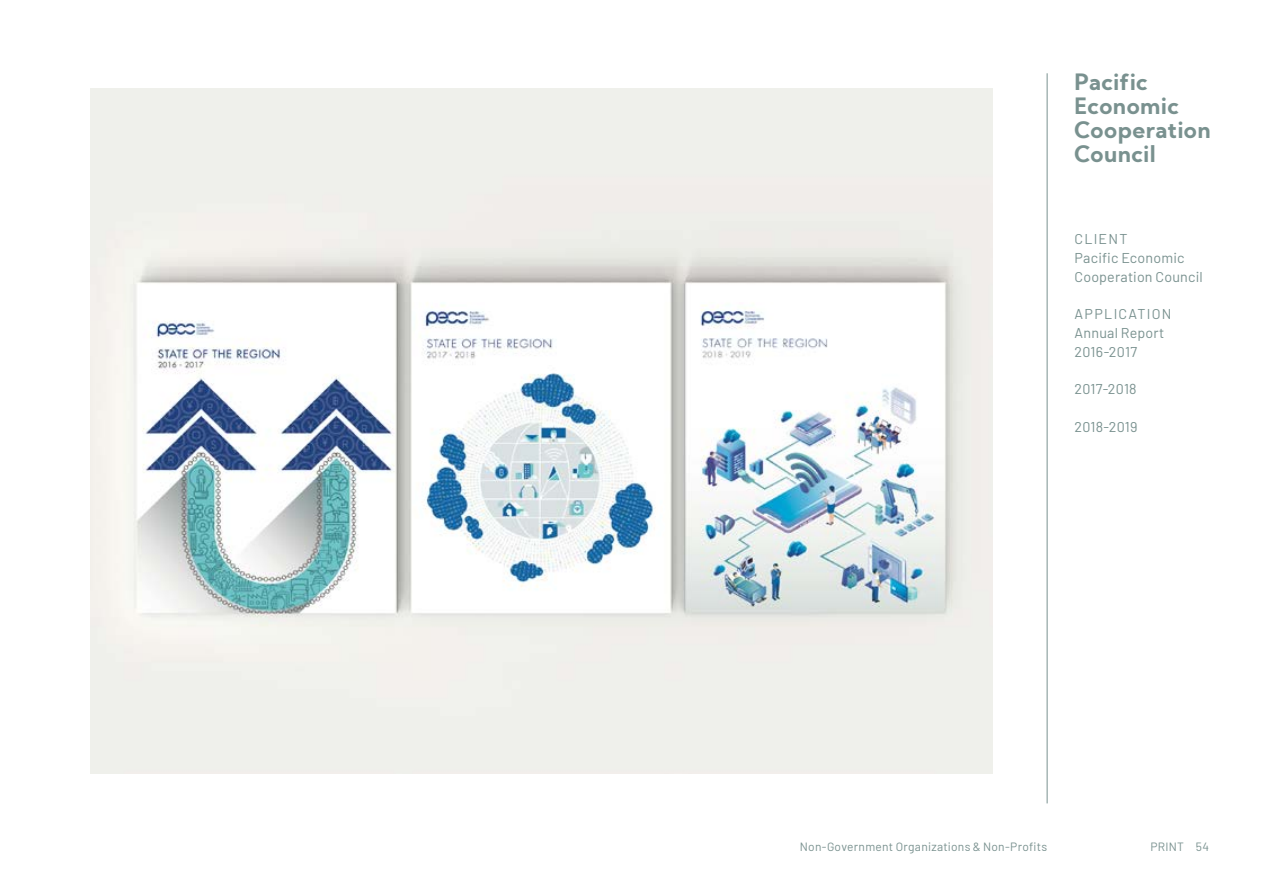
<style>
.page{position:relative;width:1263px;height:893px;background:#fff}
.page>*{position:absolute;margin:0;border:0;box-sizing:border-box;transform-origin:0 0}
.t1{font:700 22.5px/24px "Kumbh Sans";letter-spacing:.02em;color:#79918f}
.t2{font:14.25px/18.8px "Barlow";letter-spacing:.015em;color:#79918f}
.t3{font:12px "Barlow";letter-spacing:.02em;color:#79918f}
</style>
<div class="page">
<img style="left:90px;top:88px;width:902px;height:685px">
<hr style="left:1047px;top:73px;width:1px;height:730px;background:#79918f">
<h1 class="t1" style="left:1074px;top:70px;width:138px">Pacific<br>Economic<br>Cooperation<br>Council</h1>
<p class="t2" style="left:1074px;top:228px;width:130px">CLIENT<br>Pacific Economic<br>Cooperation Council</p>
<p class="t2" style="left:1074px;top:303px;width:98px">APPLICATION<br>Annual Report<br>2016-2017</p>
<p class="t2" style="left:1074px;top:378px;width:64px">2017-2018</p>
<p class="t2" style="left:1074px;top:416px;width:64px">2018-2019</p>
<p class="t3" style="left:800px;top:838px;width:249px">Non-Government Organizations &amp; Non-Profits</p>
<p class="t3" style="left:1150px;top:838px;width:60px">PRINT 54</p>
</div>
